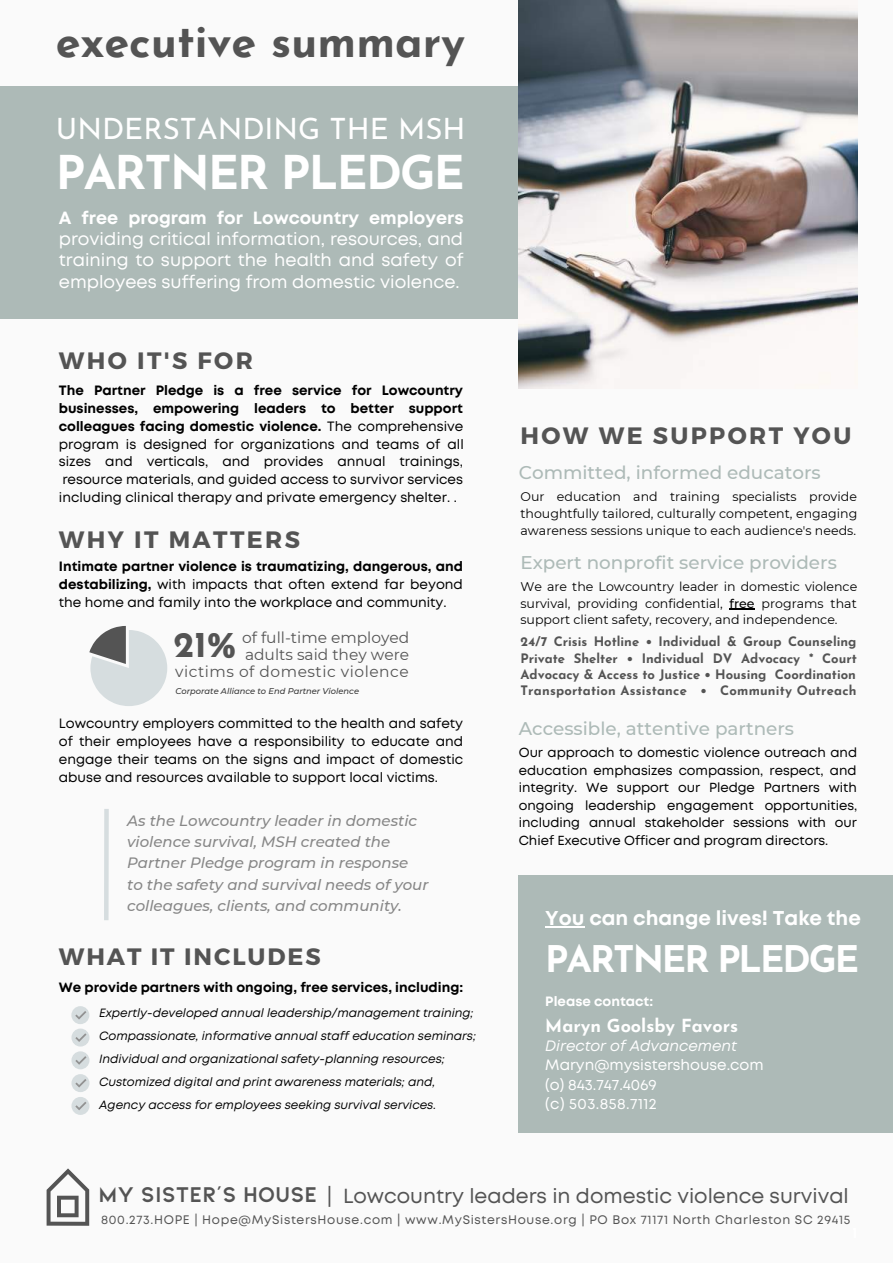
<style>
.page{position:relative;width:893px;height:1264px;background:#fff}
.page>*{position:absolute;margin:0;border:0;box-sizing:border-box;transform-origin:0 0}
.t1{font:700 46.5px "Josefin Sans";letter-spacing:-.035em;color:#fff}
.t2{font:700 45px "Josefin Sans";color:#545454}
.t3{font:700 36.75px "Josefin Sans";letter-spacing:-.055em;color:#fff}
.t4{font:700 35.7px "Josefin Sans";color:#545454}
.t5{font:29.4px "Josefin Sans";color:#fff}
.t6{font:700 23.7px "Montserrat";letter-spacing:.1em;color:#545454}
.t7{font:700 23.7px "Montserrat";letter-spacing:.08em;color:#545454}
.t8{font:20.4px "Mont";color:#545454}
.t9{font:700 19.95px "Mont";color:#fff}
.t10{font:500 18.3px "Montserrat";color:#adbab7}
.t11{font:700 18px "Josefin Sans";color:#fff}
.t12{font:17.7px/21.3px "Mont";color:#fff;text-align:justify}
.t13{font:700 17.7px "Mont";color:#fff}
.t14{font:15.45px/17px "Montserrat";color:#545454;text-align:right}
.t15{font:italic 500 15px/21.3px "Montserrat";color:#545454}
.t16{font:15px/19px "Mont";color:#fff}
.t17{font:italic 15px "Mont";color:#fff}
.t18{font:13.5px/18px "Mont";color:#000;text-align:justify}
.t19{font:700 13.5px "Mont";color:#000}
.t20{font:700 13.5px "Mont";color:#fff}
.t21{font:13.2px/17.5px "Mont";color:#000;text-align:justify}
.t22{font:700 13.05px/16.4px "Josefin Sans";letter-spacing:.015em;color:#545454;text-align:justify}
.t23{font:12.6px/16.8px "Montserrat";color:#000;text-align:justify}
.t24{font:12.3px "Mont";letter-spacing:.055em;color:#545454}
.t25{font:italic 12px/23px "Mont";color:#000}
.t26{font:italic 500 8.4px "Montserrat";color:#373737}
.s1{font-weight:700}
.s2{font-weight:500}
.s3{font-family:"KIONA";font-weight:700;font-size:22.35px}
</style>
<div class="page">
<div style="left:0;top:0;width:892px;height:1262px;background:#fafafa"></div>
<div style="left:0;top:86px;width:559px;height:232px;background:#adbab7"></div>
<img style="left:518px;top:0;width:339px;height:388px">
<svg style="left:729px;top:608px;width:25px;height:1px"></svg>
<div style="left:518px;top:875px;width:374px;height:257px;background:#adbab7"></div>
<hr style="left:545px;top:926px;width:39px;height:1px;background:#fff">
<div style="left:104px;top:808px;width:5px;height:112px;background:#d6dddf"></div>
<div style="left:71px;top:1006px;width:18px;height:18px;background:#d6dddf;border-radius:50%"></div>
<svg style="left:75px;top:1011px;width:11px;height:8px"></svg>
<div style="left:71px;top:1028px;width:18px;height:18px;background:#d6dddf;border-radius:50%"></div>
<svg style="left:75px;top:1033px;width:11px;height:8px"></svg>
<div style="left:71px;top:1051px;width:18px;height:18px;background:#d6dddf;border-radius:50%"></div>
<svg style="left:75px;top:1056px;width:11px;height:8px"></svg>
<div style="left:71px;top:1074px;width:18px;height:18px;background:#d6dddf;border-radius:50%"></div>
<svg style="left:75px;top:1079px;width:11px;height:8px"></svg>
<div style="left:71px;top:1096px;width:18px;height:18px;background:#d6dddf;border-radius:50%"></div>
<svg style="left:75px;top:1102px;width:11px;height:8px"></svg>
<svg style="left:47px;top:1168px;width:42px;height:57px"></svg>
<svg style="left:89px;top:626px;width:78px;height:80px"></svg>
<h2 class="t2" style="left:56px;top:23px;width:411px">executive summary</h2>
<h3 class="t5" style="left:56px;top:117px;width:411px">UNDERSTANDING THE MSH</h3>
<h1 class="t1" style="left:56px;top:154px;width:410px">PARTNER PLEDGE</h1>
<h3 class="t13" style="left:59px;top:211px;width:406px">A free program for Lowcountry employers</h3>
<h3 class="t12" style="left:59px;top:229px;width:406px">providing critical information, resources, and training to support the health and safety of employees suffering from domestic violence.</h3>
<h3 class="t6" style="left:59px;top:345px;width:195px">WHO IT'S FOR</h3>
<p class="t18" style="left:59px;top:382px;width:406px"><span class="s1">The Partner Pledge is a free service for Lowcountry businesses, empowering leaders to better support colleagues facing domestic violence.</span> The comprehensive program is designed for organizations and teams of all sizes and verticals, and provides annual trainings, resource materials, and guided access to survivor services including clinical therapy and private emergency shelter. .</p>
<h3 class="t6" style="left:59px;top:523px;width:242px">WHY IT MATTERS</h3>
<p class="t18" style="left:59px;top:558px;width:405px"><span class="s1">Intimate partner violence is traumatizing, dangerous, and destabilizing,</span> with impacts that often extend far beyond the home and family into the workplace and community.</p>
<p class="t14" style="left:175px;top:629px;width:235px">of full-time employed<br>adults said they were<br>victims of domestic violence</p>
<p class="t26" style="left:175px;top:685px;width:185px">Corporate Alliance to End Partner Violence</p>
<h3 class="t4" style="left:173px;top:629px;width:64px">21%</h3>
<p class="t18" style="left:59px;top:715px;width:406px">Lowcountry employers committed to the health and safety of their employees have a responsibility to educate and engage their teams on the signs and impact of domestic abuse and resources available to support local victims.</p>
<p class="t15" style="left:127px;top:809px;width:303px">As the Lowcountry leader in domestic violence survival, MSH created the Partner Pledge program in response<br>to the safety and survival needs of your colleagues, clients, and community.</p>
<h3 class="t7" style="left:59px;top:940px;width:263px">WHAT IT INCLUDES</h3>
<p class="t19" style="left:59px;top:982px;width:406px">We provide partners with ongoing, free services, including:</p>
<p class="t25" style="left:99px;top:1002px;width:378px">Expertly-developed annual leadership/management training; Compassionate, informative annual staff education seminars; Individual and organizational safety-planning resources; Customized digital and print awareness materials; and, Agency access for employees seeking survival services.</p>
<h3 class="t6" style="left:520px;top:420px;width:332px">HOW WE SUPPORT YOU</h3>
<h3 class="t10" style="left:518px;top:461px;width:303px">Committed, informed educators</h3>
<p class="t23" style="left:520px;top:488px;width:338px">Our education and training specialists provide thoughtfully tailored, culturally competent, engaging awareness sessions unique to each audience's needs.</p>
<h3 class="t10" style="left:520px;top:551px;width:318px">Expert nonprofit service providers</h3>
<p class="t23" style="left:520px;top:578px;width:338px">We are the Lowcountry leader in domestic violence survival, providing confidential, <span class="s2">free</span> programs that support client safety, recovery, and independence.</p>
<p class="t22" style="left:520px;top:635px;width:338px">24/7 Crisis Hotline • Individual &amp; Group Counseling Private Shelter • Individual DV Advocacy * Court Advocacy &amp; Access to Justice • Housing Coordination Transportation Assistance • Community Outreach</p>
<h3 class="t10" style="left:518px;top:717px;width:277px">Accessible, attentive partners</h3>
<p class="t21" style="left:518px;top:744px;width:340px">Our approach to domestic violence outreach and education emphasizes compassion, respect, and integrity. We support our Pledge Partners with ongoing leadership engagement opportunities, including annual stakeholder sessions with our Chief Executive Officer and program directors.</p>
<h3 class="t9" style="left:545px;top:910px;width:317px">You can change lives! Take the</h3>
<h3 class="t3" style="left:545px;top:944px;width:315px">PARTNER PLEDGE</h3>
<p class="t20" style="left:545px;top:996px;width:109px">Please contact:</p>
<h3 class="t11" style="left:545px;top:1018px;width:194px">Maryn Goolsby Favors</h3>
<p class="t17" style="left:545px;top:1040px;width:193px">Director of Advancement</p>
<p class="t16" style="left:545px;top:1056px;width:220px">Maryn@mysistershouse.com (o) 843.747.4069<br>(c) 503.858.7112</p>
<h3 class="t8" style="left:98px;top:1188px;width:751px"><span class="s3">MY SISTER'S HOUSE</span> | Lowcountry leaders in domestic violence survival</h3>
<p class="t24" style="left:101px;top:1215px;width:750px">800.273.HOPE | Hope@MySistersHouse.com | www.MySistersHouse.org | PO Box 71171 North Charleston SC 29415</p>
</div>
